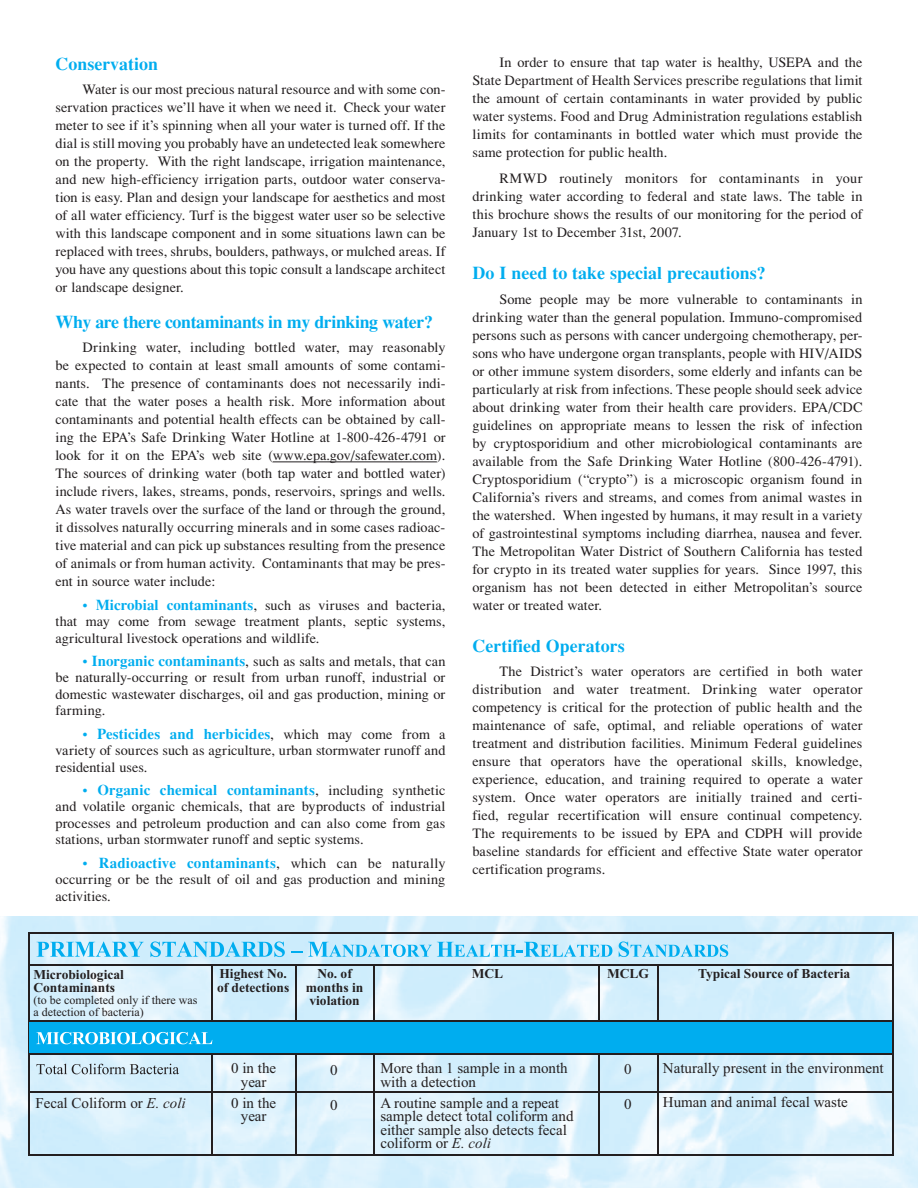
<style>
.page{position:relative;width:918px;height:1188px;background:#fff}
.page>*{position:absolute;margin:0;border:0;box-sizing:border-box;transform-origin:0 0}
.t1{font:700 18px "Times";color:#00adef}
.t2{font:700 18px "Times";letter-spacing:-.025em;color:#00adef}
.t3{font:15px/13.5px "Times New Roman";color:#231f20;text-align:center}
.t4{font:700 15px "Times";letter-spacing:.005em;color:#00adef}
.t5{font:14.25px/18px "Times";letter-spacing:.005em;color:#231f20;text-align:justify}
.t6{font:700 13.5px/13.5px "Times New Roman";color:#231f20}
.t7{font:12px/12px "Times New Roman";color:#231f20}
.s1{font-weight:700;font-size:15px;color:#00adef}
.s2{font-size:15px}
.s3{font-weight:400;color:#231f20}
.s4{font-weight:400;font-size:14.25px;color:#231f20}
.s5{font-style:italic}
</style>
<div class="page">
<img style="left:0;top:916px;width:918px;height:272px">
<hr style="left:273px;top:462px;width:164px;height:1px;background:#231f20">
<svg style="left:37px;top:941px;width:107px;height:16px;background:#86d6f7"></svg>
<svg style="left:150px;top:941px;width:135px;height:16px;background:#82d5f7"></svg>
<svg style="left:291px;top:942px;width:321px;height:15px;background:#94daf8"></svg>
<svg style="left:619px;top:941px;width:109px;height:16px;background:#90d9f7"></svg>
<hr style="left:28px;top:933px;width:866px;height:1px;background:#231f20">
<hr style="left:28px;top:934px;width:2px;height:222px;background:#231f20">
<hr style="left:892px;top:934px;width:2px;height:222px;background:#231f20">
<hr style="left:28px;top:964px;width:866px;height:2px;background:#231f20">
<hr style="left:28px;top:1155px;width:866px;height:1px;background:#231f20">
<hr style="left:212px;top:965px;width:1px;height:189px;background:#231f20">
<hr style="left:296px;top:965px;width:1px;height:189px;background:#231f20">
<hr style="left:374px;top:965px;width:1px;height:190px;background:#231f20">
<hr style="left:598px;top:965px;width:2px;height:191px;background:#231f20">
<hr style="left:657px;top:965px;width:1px;height:188px;background:#231f20">
<svg style="left:36px;top:1064px;width:143px;height:10px"></svg>
<hr style="left:28px;top:1092px;width:866px;height:1px;background:#231f20">
<div style="left:30px;top:1022px;width:862px;height:32px;background:#00adef"></div>
<svg style="left:36px;top:1032px;width:176px;height:12px"></svg>
<hr style="left:29px;top:1020px;width:864px;height:2px;background:#231f20">
<hr style="left:29px;top:1053px;width:864px;height:2px;background:#231f20">
<p class="t1" style="left:56px;top:57px;width:104px">Conservation</p>
<p class="t5" style="left:56px;top:82px;width:392px;text-indent:27px">Water is our most precious natural resource and with some con&shy;servation practices we’ll have it when we need it. Check your water meter to see if it’s spinning when all your water is turned off. If the dial is still moving you probably have an undetected leak somewhere on the property. With the right landscape, irrigation maintenance, and new high-efficiency irrigation parts, outdoor water conserva&shy;tion is easy. Plan and design your landscape for aesthetics and most of all water efficiency. Turf is the biggest water user so be selective with this landscape component and in some situations lawn can be replaced with trees, shrubs, boulders, pathways, or mulched areas. If you have any questions about this topic consult a landscape architect or landscape designer.</p>
<p class="t2" style="left:56px;top:315px;width:379px">Why are there contaminants in my drinking water?</p>
<p class="t5" style="left:56px;top:340px;width:392px;text-indent:27px">Drinking water, including bottled water, may reasonably be expected to contain at least small amounts of some contami&shy;nants. The presence of contaminants does not necessarily indi&shy;cate that the water poses a health risk. More information about contaminants and potential health effects can be obtained by call&shy;ing the EPA’s Safe Drinking Water Hotline at 1-800-426-4791 or look for it on the EPA’s web site (www.epa.gov/safewater.com).<br>The sources of drinking water (both tap water and bottled water) include rivers, lakes, streams, ponds, reservoirs, springs and wells.<br>As water travels over the surface of the land or through the ground, it dissolves naturally occurring minerals and in some cases radioac&shy;tive material and can pick up substances resulting from the presence of animals or from human activity. Contaminants that may be pres&shy;ent in source water include:</p>
<p class="t5" style="left:56px;top:598px;width:392px;line-height:16.5px;text-indent:27px"><span class="s1">• Microbial contaminants</span><span class="s2">,</span> such as viruses and bacteria, that may come from sewage treatment plants, septic systems, agricultural livestock operations and wildlife.</p>
<p class="t5" style="left:55px;top:654px;width:392px;line-height:16.5px;text-indent:27px"><span class="s1">• Inorganic contaminants</span><span class="s2">,</span> such as salts and metals, that can be naturally-occurring or result from urban runoff, industrial or domestic wastewater discharges, oil and gas production, mining or farming.</p>
<p class="t4" style="left:82px;top:728px;width:365px">• Pesticides and herbicides<span class="s3">,</span> <span class="s4">which may come from a</span></p>
<p class="t5" style="left:56px;top:743px;width:392px;line-height:16.5px">variety of sources such as agriculture, urban stormwater runoff and residential uses.</p>
<p class="t4" style="left:82px;top:784px;width:364px">• Organic chemical contaminants<span class="s3">,</span> <span class="s4">including synthetic</span></p>
<p class="t5" style="left:56px;top:800px;width:391px;line-height:16.5px">and volatile organic chemicals, that are byproducts of industrial processes and petroleum production and can also come from gas stations, urban stormwater runoff and septic systems.</p>
<p class="t4" style="left:82px;top:857px;width:364px">• Radioactive contaminants<span class="s3">,</span> <span class="s4">which can be naturally</span></p>
<p class="t5" style="left:56px;top:872px;width:391px;line-height:16.5px">occurring or be the result of oil and gas production and mining activities.</p>
<p class="t5" style="left:473px;top:54px;width:392px;text-indent:27px">In order to ensure that tap water is healthy, USEPA and the State Department of Health Services prescribe regulations that limit the amount of certain contaminants in water provided by public water systems. Food and Drug Administration regulations establish limits for contaminants in bottled water which must provide the same protection for public health.</p>
<p class="t5" style="left:473px;top:171px;width:391px;text-indent:27px">RMWD routinely monitors for contaminants in your drinking water according to federal and state laws. The table in this brochure shows the results of our monitoring for the period of January 1st to December 31st, 2007.</p>
<p class="t1" style="left:472px;top:266px;width:295px">Do I need to take special precautions?</p>
<p class="t5" style="left:473px;top:291px;width:392px;text-indent:27px">Some people may be more vulnerable to contaminants in drinking water than the general population. Immuno-compromised persons such as persons with cancer undergoing chemotherapy, per&shy;sons who have undergone organ transplants, people with HIV/AIDS or other immune system disorders, some elderly and infants can be particularly at risk from infections. These people should seek advice about drinking water from their health care providers. EPA/CDC guidelines on appropriate means to lessen the risk of infection by cryptosporidium and other microbiological contaminants are available from the Safe Drinking Water Hotline (800-426-4791).<br>Cryptosporidium (“crypto”) is a microscopic organism found in California’s rivers and streams, and comes from animal wastes in the watershed. When ingested by humans, it may result in a variety of gastrointestinal symptoms including diarrhea, nausea and fever.<br>The Metropolitan Water District of Southern California has tested for crypto in its treated water supplies for years. Since 1997, this organism has not been detected in either Metropolitan’s source water or treated water.</p>
<p class="t1" style="left:472px;top:639px;width:154px">Certified Operators</p>
<p class="t5" style="left:473px;top:664px;width:392px;text-indent:27px">The District’s water operators are certified in both water distribution and water treatment. Drinking water operator competency is critical for the protection of public health and the maintenance of safe, optimal, and reliable operations of water treatment and distribution facilities. Minimum Federal guidelines ensure that operators have the operational skills, knowledge, experience, education, and training required to operate a water system. Once water operators are initially trained and certi&shy;fied, regular recertification will ensure continual competency.<br>The requirements to be issued by EPA and CDPH will provide baseline standards for efficient and effective State water operator certification programs.</p>
<p class="t6" style="left:33px;top:969px;width:92px">Microbiological<br>Contaminants</p>
<p class="t7" style="left:33px;top:995px;width:165px">(to be completed only if there was a detection of bacteria)</p>
<p class="t3" style="left:35px;top:1097px;width:152px">Fecal Coliform or <span class="s5">E. coli</span></p>
<p class="t6" style="left:217px;top:968px;width:74px">Highest No. of detections</p>
<p class="t6" style="left:306px;top:969px;width:59px;text-align:center">No. of months in violation</p>
<p class="t6" style="left:472px;top:969px;width:33px">MCL</p>
<p class="t6" style="left:607px;top:969px;width:43px">MCLG</p>
<p class="t6" style="left:698px;top:969px;width:154px">Typical Source of Bacteria</p>
<p class="t3" style="left:231px;top:1063px;width:46px">0 in the year</p>
<p class="t3" style="left:231px;top:1097px;width:46px">0 in the year</p>
<p class="t3" style="left:330px;top:1065px;width:9px">0</p>
<p class="t3" style="left:330px;top:1099px;width:9px">0</p>
<p class="t3" style="left:380px;top:1063px;width:189px;text-align:left">More than 1 sample in a month with a detection</p>
<p class="t3" style="left:663px;top:1063px;width:222px">Naturally present in the environment</p>
<p class="t3" style="left:380px;top:1097px;width:180px">A routine sample and a repeat</p>
<p class="t3" style="left:663px;top:1097px;width:186px">Human and animal fecal waste</p>
<p class="t3" style="left:380px;top:1111px;width:195px;text-align:left">sample detect total coliform and either sample also detects fecal coliform or <span class="s5">E. coli</span></p>
<p class="t3" style="left:624px;top:1064px;width:9px">0</p>
<p class="t3" style="left:624px;top:1098px;width:9px">0</p>
</div>
